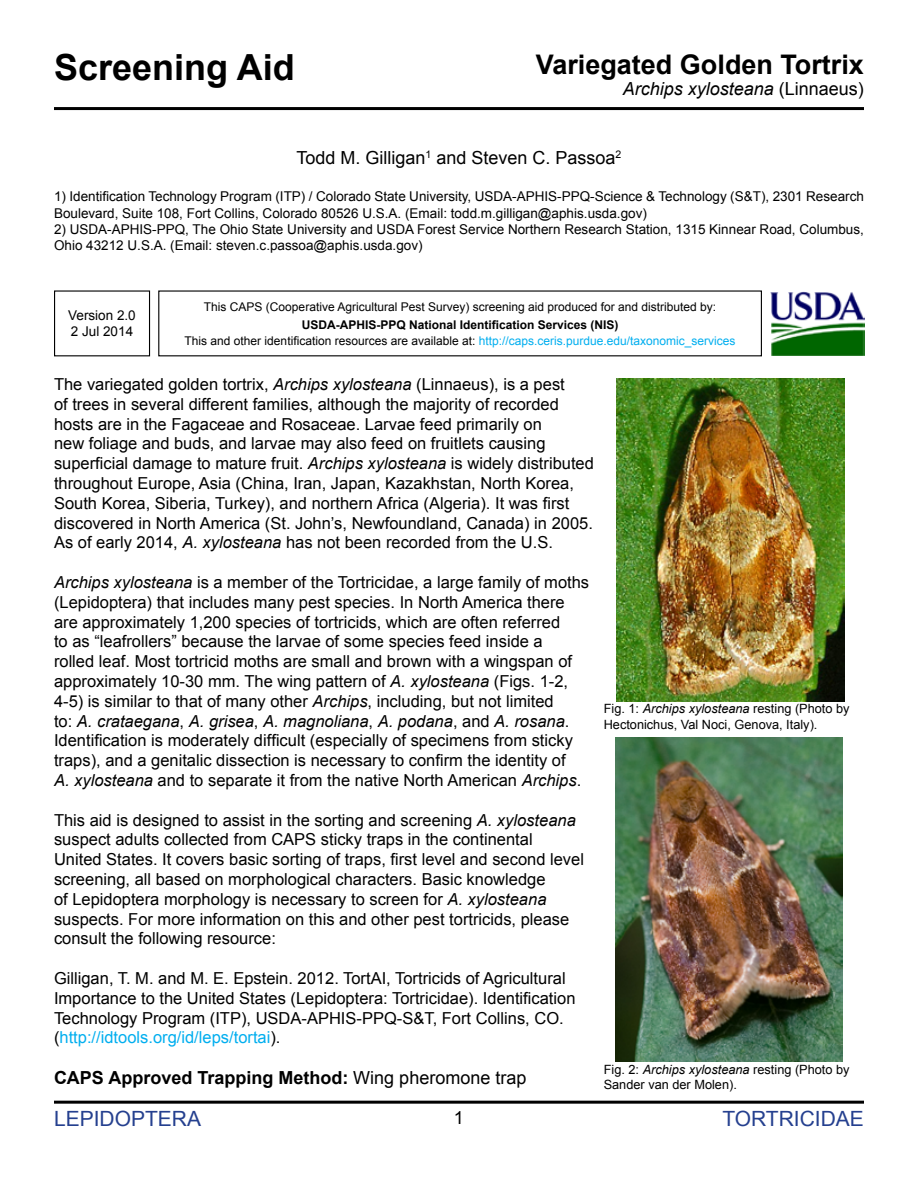
<style>
.page{position:relative;width:918px;height:1188px;background:#fff}
.page>*{position:absolute;margin:0;border:0;box-sizing:border-box;transform-origin:0 0}
.t1{font:700 36px "Arial";color:#000}
.t2{font:700 27px "Arial";color:#000}
.t3{font:21px "Arial";color:#25408f}
.t4{font:700 18px "Arial";color:#000}
.t5{font:18px "Arial";color:#000}
.t6{font:italic 18px "Arial";color:#000}
.t7{font:16.5px/19.8px "Arial";color:#000}
.t8{font:13.5px/16.2px "Arial";color:#000}
.t9{font:12.75px/15.3px "Arial";color:#000}
.t10{font:12px/16.5px "Arial";color:#000;text-align:center}
.s1{font-style:normal}
.s2{font-weight:700}
.s3{color:#00aeef}
.s4{font-style:italic}
.s5{font-weight:400}
</style>
<div class="page">
<hr style="left:54px;top:1101px;width:810px;height:3px;background:#000">
<hr style="left:54px;top:107px;width:810px;height:3px;background:#000">
<img style="left:771px;top:291px;width:94px;height:65px">
<div style="left:54px;top:290px;width:96px;height:66px;border:1px solid #000"></div>
<img style="left:617px;top:378px;width:227px;height:324px">
<img style="left:615px;top:738px;width:228px;height:324px">
<h1 class="t1" style="left:54px;top:44px;width:242px">Screening Aid</h1>
<h2 class="t2" style="left:536px;top:46px;width:330px">Variegated Golden Tortrix</h2>
<p class="t6" style="left:623px;top:77px;width:243px">Archips xylosteana <span class="s1">(Linnaeus)</span></p>
<p class="t5" style="left:297px;top:146px;width:326px">Todd M. Gilligan<sup>1</sup> and Steven C. Passoa<sup>2</sup></p>
<p class="t8" style="left:54px;top:189px;width:811px">1) Identification Technology Program (ITP) / Colorado State University, USDA-APHIS-PPQ-Science &amp; Technology (S&amp;T), 2301 Research<br>Boulevard, Suite 108, Fort Collins, Colorado 80526 U.S.A. (Email: todd.m.gilligan@aphis.usda.gov)</p>
<p class="t8" style="left:54px;top:221px;width:811px">2) USDA-APHIS-PPQ, The Ohio State University and USDA Forest Service Northern Research Station, 1315 Kinnear Road, Columbus,<br>Ohio 43212 U.S.A. (Email: steven.c.passoa@aphis.usda.gov)</p>
<p class="t8" style="left:68px;top:308px;width:69px">Version 2.0<br>2 Jul 2014</p>
<p class="t10" style="left:204px;top:298px;width:514px">This CAPS (Cooperative Agricultural Pest Survey) screening aid produced for and distributed by:</p>
<p class="t10" style="left:185px;top:316px;width:552px"><span class="s2">USDA-APHIS-PPQ National Identification Services (NIS)<br></span>This and other identification resources are available at: <span class="s3">http://caps.ceris.purdue.edu/taxonomic_services</span></p>
<p class="t7" style="left:54px;top:374px;width:541px">The variegated golden tortrix, <span class="s4">Archips xylosteana</span> (Linnaeus), is a pest<br>of trees in several different families, although the majority of recorded hosts are in the Fagaceae and Rosaceae. Larvae feed primarily on<br>new foliage and buds, and larvae may also feed on fruitlets causing superficial damage to mature fruit. <span class="s4">Archips xylosteana</span> is widely distributed throughout Europe, Asia (China, Iran, Japan, Kazakhstan, North Korea, South Korea, Siberia, Turkey), and northern Africa (Algeria). It was first discovered in North America (St. John’s, Newfoundland, Canada) in 2005.<br>As of early 2014, <span class="s4">A. xylosteana</span> has not been recorded from the U.S.</p>
<p class="t7" style="left:54px;top:572px;width:537px"><span class="s4">Archips xylosteana</span> is a member of the Tortricidae, a large family of moths (Lepidoptera) that includes many pest species. In North America there are approximately 1,200 species of tortricids, which are often referred<br>to as “leafrollers” because the larvae of some species feed inside a<br>rolled leaf. Most tortricid moths are small and brown with a wingspan of approximately 10-30 mm. The wing pattern of <span class="s4">A. xylosteana</span> (Figs. 1-2, 4-5) is similar to that of many other <span class="s4">Archips</span>, including, but not limited<br>to: <span class="s4">A. crataegana</span>, <span class="s4">A. grisea</span>, <span class="s4">A. magnoliana</span>, <span class="s4">A. podana</span>, and <span class="s4">A. rosana</span>.<br>Identification is moderately difficult (especially of specimens from sticky traps), and a genitalic dissection is necessary to confirm the identity of<br><span class="s4">A. xylosteana</span> and to separate it from the native North American <span class="s4">Archips</span>.</p>
<p class="t7" style="left:54px;top:810px;width:532px">This aid is designed to assist in the sorting and screening <span class="s4">A. xylosteana </span>suspect adults collected from CAPS sticky traps in the continental United States. It covers basic sorting of traps, first level and second level screening, all based on morphological characters. Basic knowledge<br>of Lepidoptera morphology is necessary to screen for <span class="s4">A. xylosteana </span>suspects. For more information on this and other pest tortricids, please consult the following resource:</p>
<p class="t7" style="left:54px;top:968px;width:523px">Gilligan, T. M. and M. E. Epstein. 2012. TortAI, Tortricids of Agricultural Importance to the United States (Lepidoptera: Tortricidae). Identification Technology Program (ITP), USDA-APHIS-PPQ-S&amp;T, Fort Collins, CO. (<span class="s3">http://idtools.org/id/leps/tortai</span>).</p>
<p class="t4" style="left:54px;top:1066px;width:474px">CAPS Approved Trapping Method: <span class="s5">Wing pheromone trap</span></p>
<p class="t9" style="left:604px;top:701px;width:247px">Fig. 1: <span class="s4">Archips xylosteana</span> resting (Photo by<br>Hectonichus, Val Noci, Genova, Italy).</p>
<p class="t9" style="left:604px;top:1062px;width:247px">Fig. 2: <span class="s4">Archips xylosteana</span> resting (Photo by<br>Sander van der Molen).</p>
<p class="t3" style="left:54px;top:1105px;width:149px">LEPIDOPTERA</p>
<p class="t5" style="left:454px;top:1106px;width:12px">1</p>
<p class="t3" style="left:722px;top:1105px;width:143px">TORTRICIDAE</p>
</div>
